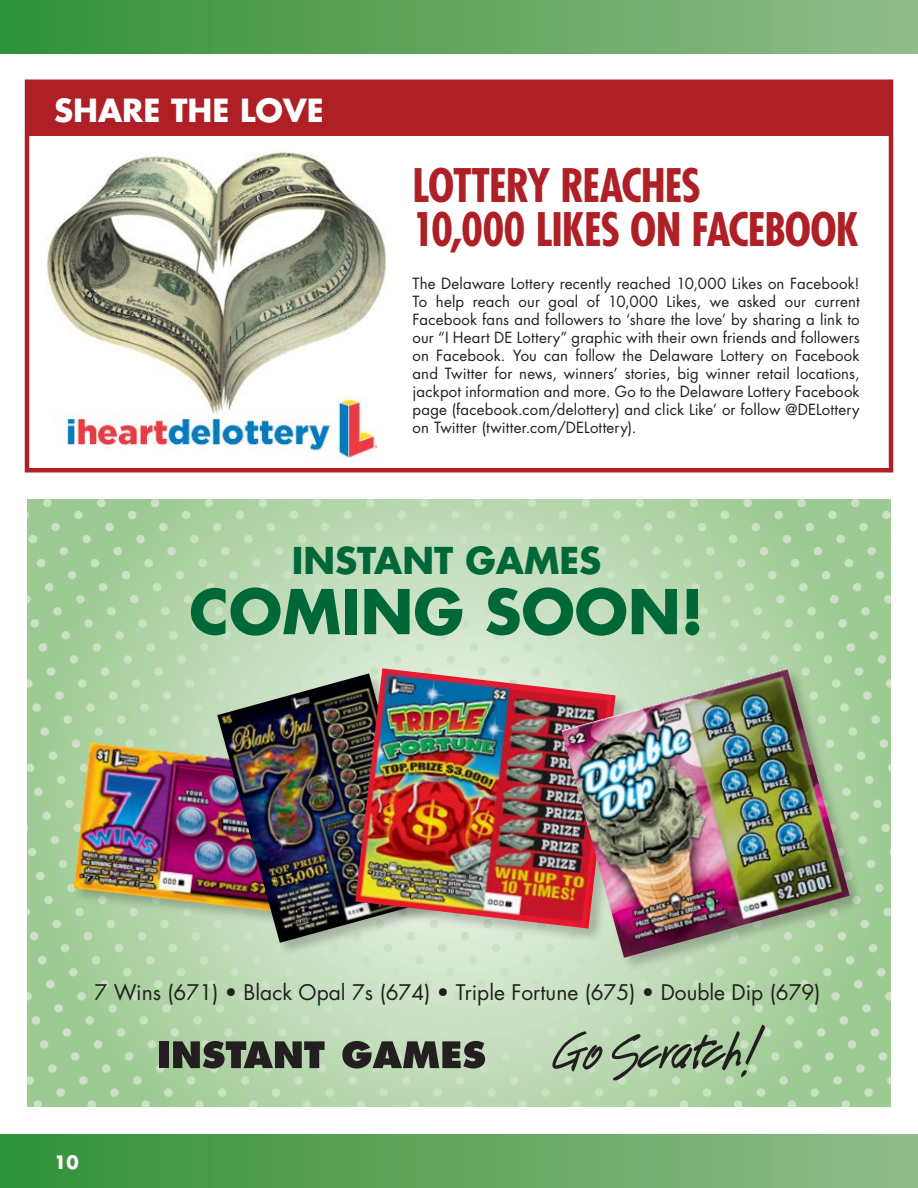
<style>
.page{position:relative;width:918px;height:1188px;background:#fff}
.page>*{position:absolute;margin:0;border:0;box-sizing:border-box;transform-origin:0 0}
.t1{font:700 60px "Futura Std";color:#006838}
.t2{font:700 condensed 45px/43.5px "Futura Std";letter-spacing:-.025em;color:#ae2025}
.t3{font:700 36px "Futura Std";color:#006838}
.t4{font:700 31.05px "Futura Std";color:#fff}
.t5{font:21px "Futura Std";color:#231f20}
.t6{font:700 18px "Futura Std";color:#fff}
.t7{font:15px/18px "Futura Std";letter-spacing:.015em;color:#231f20;text-align:justify}
</style>
<div class="page">
<img style="left:46px;top:151px;width:340px;height:310px">
<div style="left:25px;top:80px;width:868px;height:392px;border:4px solid #ae2025"></div>
<div style="left:27px;top:82px;width:864px;height:54px;background:#ae2025"></div>
<svg style="left:59px;top:500px;width:21px;height:607px;background:#a3cd99"></svg>
<svg style="left:27px;top:500px;width:32px;height:607px;background:#a1cc98"></svg>
<svg style="left:80px;top:500px;width:54px;height:607px;background:#a6ce9c"></svg>
<svg style="left:134px;top:500px;width:54px;height:607px;background:#aed2a5"></svg>
<svg style="left:188px;top:500px;width:54px;height:607px;background:#b5d6ad"></svg>
<svg style="left:242px;top:500px;width:54px;height:607px;background:#bbd9b3"></svg>
<svg style="left:296px;top:500px;width:53px;height:607px;background:#c1dcba"></svg>
<svg style="left:349px;top:500px;width:54px;height:607px;background:#c6dfbf"></svg>
<svg style="left:403px;top:500px;width:54px;height:607px;background:#c9e0c2"></svg>
<svg style="left:457px;top:500px;width:54px;height:607px;background:#c9e0c3"></svg>
<svg style="left:511px;top:500px;width:54px;height:607px;background:#c7dfc0"></svg>
<svg style="left:565px;top:500px;width:54px;height:607px;background:#c1dcba"></svg>
<svg style="left:619px;top:500px;width:54px;height:607px;background:#bcd9b4"></svg>
<svg style="left:673px;top:500px;width:53px;height:607px;background:#b4d5ac"></svg>
<svg style="left:726px;top:500px;width:54px;height:607px;background:#acd1a3"></svg>
<svg style="left:780px;top:500px;width:54px;height:607px;background:#a5cd9b"></svg>
<svg style="left:834px;top:500px;width:57px;height:607px;background:#a1cc97"></svg>
<div style="left:159px;top:1041px;width:10px;height:27px;background:#231f20"></div>
<svg style="left:173px;top:1041px;width:152px;height:28px;background:#535c4e"></svg>
<svg style="left:342px;top:1041px;width:143px;height:28px;background:#596055"></svg>
<svg style="left:552px;top:1031px;width:51px;height:41px;background:#96a98f"></svg>
<svg style="left:612px;top:1025px;width:153px;height:56px;background:#97b18f"></svg>
<div style="left:72px;top:742px;width:265px;height:188px;background:#231f20;opacity:.25"></div>
<img style="left:73px;top:743px;width:144px;height:172px">
<div style="left:217px;top:673px;width:229px;height:284px;background:#231f20;opacity:.25"></div>
<img style="left:217px;top:673px;width:137px;height:270px">
<div style="left:354px;top:667px;width:276px;height:276px;background:#231f20;opacity:.25"></div>
<img style="left:355px;top:668px;width:206px;height:261px">
<div style="left:561px;top:668px;width:303px;height:304px;background:#231f20;opacity:.25"></div>
<img style="left:561px;top:668px;width:289px;height:290px">
<div style="left:0;top:0;width:918px;height:54px;background:linear-gradient(to right,#329037,#92bc8a)"></div>
<div style="left:0;top:1134px;width:918px;height:54px;background:linear-gradient(to right,#329037,#92bc8a)"></div>
<h3 class="t4" style="left:54px;top:90px;width:271px">SHARE THE LOVE</h3>
<h2 class="t2" style="left:413px;top:164px;width:448px">LOTTERY REACHES<br>10,000 LIKES ON FACEBOOK</h2>
<p class="t7" style="left:413px;top:274px;width:449px">The Delaware Lottery recently reached 10,000 Likes on Facebook!<br>To help reach our goal of 10,000 Likes, we asked our current Facebook fans and followers to ‘share the love’ by sharing a link to our “I Heart DE Lottery” graphic with their own friends and followers on Facebook. You can follow the Delaware Lottery on Facebook and Twitter for news, winners’ stories, big winner retail locations, jackpot information and more. Go to the Delaware Lottery Facebook page (facebook.com/delottery) and click Like’ or follow @DELottery on Twitter (twitter.com/DELottery).</p>
<h3 class="t3" style="left:292px;top:537px;width:311px">INSTANT GAMES</h3>
<h1 class="t1" style="left:189px;top:572px;width:516px">COMING SOON!</h1>
<h3 class="t5" style="left:95px;top:979px;width:728px">7 Wins (671) • Black Opal 7s (674) • Triple Fortune (675) • Double Dip (679)</h3>
<p class="t6" style="left:54px;top:1150px;width:26px">10</p>
</div>
